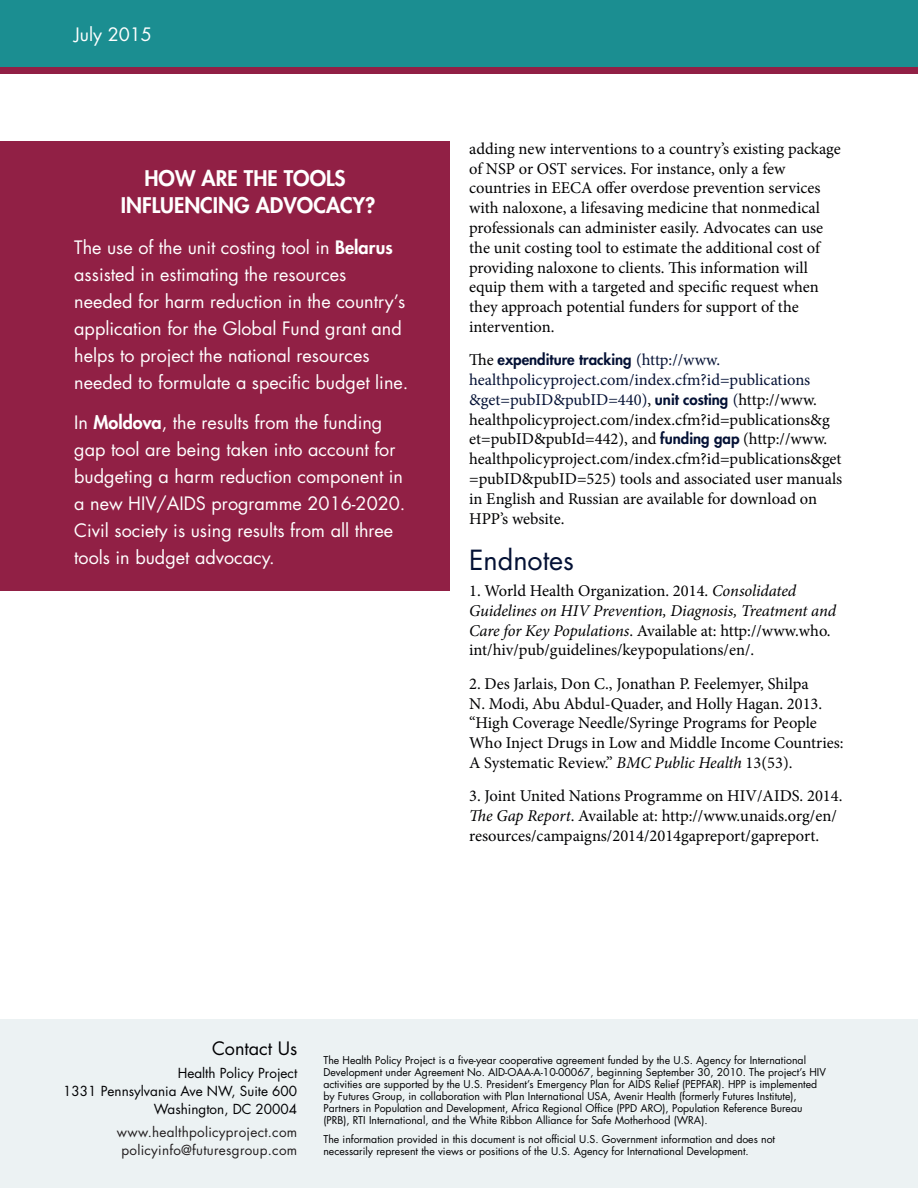
<style>
.page{position:relative;width:918px;height:1188px;background:#fff}
.page>*{position:absolute;margin:0;border:0;box-sizing:border-box;transform-origin:0 0}
.Heading_1{font:27px "Futura Std";color:#041135}
.Callout_Heading{font:800 21px/27px "Futura Std";color:#fff;text-align:center}
.Callout_Box{font:18px/27px "Futura Std";color:#fff}
.Contact_Heading{font:18px "Futura Std";color:#000002}
.Body{font:16.5px/19.8px "Minion Pro";color:#000002}
.Body-2{font:800 15px "Futura Std";color:#041135}
.t1{font:15px "Futura Std";color:#231f20}
.Contact_Body{font:13.5px/18px "Futura Std";color:#000002;text-align:right}
.t2{font:13.5px "Futura Std";letter-spacing:.02em;color:#231f20}
.Fine_Print{font:10.5px/12px "Futura Std";color:#000002}
.s1{font-weight:800}
.s2{font-family:"Minion Pro";font-weight:400;font-size:16.5px;color:#000002}
.s3{font-family:"Minion Pro";font-weight:400;font-size:16.5px}
.s4{color:#041135}
.s5{font-family:"Futura Std";font-weight:800;font-size:15px;color:#041135}
.s6{font-style:italic}
</style>
<div class="page">
<div style="left:0;top:0;width:918px;height:68px;background:#1b8e91"></div>
<div style="left:0;top:68px;width:918px;height:6px;background:#912045"></div>
<div style="left:0;top:1019px;width:918px;height:169px;background:#ecf2f3"></div>
<div style="left:0;top:142px;width:450px;height:449px;background:#912045"></div>
<p class="Callout_Box" style="left:74px;top:21px;width:79px">July 2015</p>
<p class="Callout_Heading" style="left:121px;top:165px;width:256px">HOW ARE THE TOOLS<br>INFLUENCING ADVOCACY?</p>
<p class="Callout_Box" style="left:74px;top:234px;width:336px">The use of the unit costing tool in <span class="s1">Belarus </span>assisted in estimating the resources needed for harm reduction in the country’s application for the Global Fund grant and helps to project the national resources needed to formulate a specific budget line.</p>
<p class="Callout_Box" style="left:74px;top:409px;width:333px">In <span class="s1">Moldova</span>, the results from the funding gap tool are being taken into account for budgeting a harm reduction component in a new HIV/AIDS programme 2016-2020.<br>Civil society is using results from all three tools in budget advocacy.</p>
<p class="Body" style="left:469px;top:139px;width:373px">adding new interventions to a country’s existing package of NSP or OST services. For instance, only a few countries in EECA offer overdose prevention services with naloxone, a lifesaving medicine that nonmedical professionals can administer easily. Advocates can use the unit costing tool to estimate the additional cost of providing naloxone to clients. This information will equip them with a targeted and specific request when they approach potential funders for support of the intervention.</p>
<p class="Body-2" style="left:469px;top:350px;width:253px"><span class="s2">The</span> expenditure tracking <span class="s3">(http://www.</span></p>
<p class="Body" style="left:469px;top:370px;width:375px"><span class="s4">healthpolicyproject.com/index.cfm?id=publications &amp;get=pubID&amp;pubID=440)</span>, <span class="s5">unit costing</span> <span class="s4">(</span>http://www. healthpolicyproject.com/index.cfm?id=publications&amp;g et=pubID&amp;pubId=442), and <span class="s5">funding gap</span> (http://www. healthpolicyproject.com/index.cfm?id=publications&amp;get =pubID&amp;pubID=525) tools and associated user manuals in English and Russian are available for download on HPP’s website.</p>
<p class="Heading_1" style="left:469px;top:542px;width:106px">Endnotes</p>
<p class="Body" style="left:469px;top:581px;width:369px">1. World Health Organization. 2014. <span class="s6">Consolidated Guidelines on HIV Prevention, Diagnosis, Treatment and Care for Key Populations</span>. Available at: http://www.who. int/hiv/pub/guidelines/keypopulations/en/.</p>
<p class="Body" style="left:469px;top:674px;width:376px">2. Des Jarlais, Don C., Jonathan P. Feelemyer, Shilpa<br>N. Modi, Abu Abdul-Quader, and Holly Hagan. 2013. “High Coverage Needle/Syringe Programs for People Who Inject Drugs in Low and Middle Income Countries:<br>A Systematic Review.” <span class="s6">BMC Public Health</span> 13(53).</p>
<p class="Body" style="left:469px;top:786px;width:375px">3. Joint United Nations Programme on HIV/AIDS. 2014.<br><span class="s6">The Gap Report</span>. Available at: http://www.unaids.org/en/ resources/campaigns/2014/2014gapreport/gapreport.</p>
<p class="Contact_Heading" style="left:212px;top:1037px;width:87px">Contact Us</p>
<p class="Contact_Body" style="left:63px;top:1064px;width:235px">Health Policy Project<br>1331 Pennsylvania Ave NW, Suite 600<br>Washington, DC 20004</p>
<p class="t2" style="left:117px;top:1124px;width:182px">www.healthpolicyproject.com</p>
<p class="t2" style="left:121px;top:1142px;width:177px">policyinfo@futuresgroup.com</p>
<p class="Fine_Print" style="left:323px;top:1055px;width:504px">The Health Policy Project is a five-year cooperative agreement funded by the U.S. Agency for International Development under Agreement No. AID-OAA-A-10-00067, beginning September 30, 2010. The project’s HIV activities are supported by the U.S. President’s Emergency Plan for AIDS Relief (PEPFAR). HPP is implemented by Futures Group, in collaboration with Plan International USA, Avenir Health (formerly Futures Institute), Partners in Population and Development, Africa Regional Office (PPD ARO), Population Reference Bureau (PRB), RTI International, and the White Ribbon Alliance for Safe Motherhood (WRA).</p>
<p class="Fine_Print" style="left:323px;top:1133px;width:453px">The information provided in this document is not official U.S. Government information and does not necessarily represent the views or positions of the U.S. Agency for International Development.</p>
<p class="t1" style="left:454px;top:1146px;width:11px">4</p>
</div>
